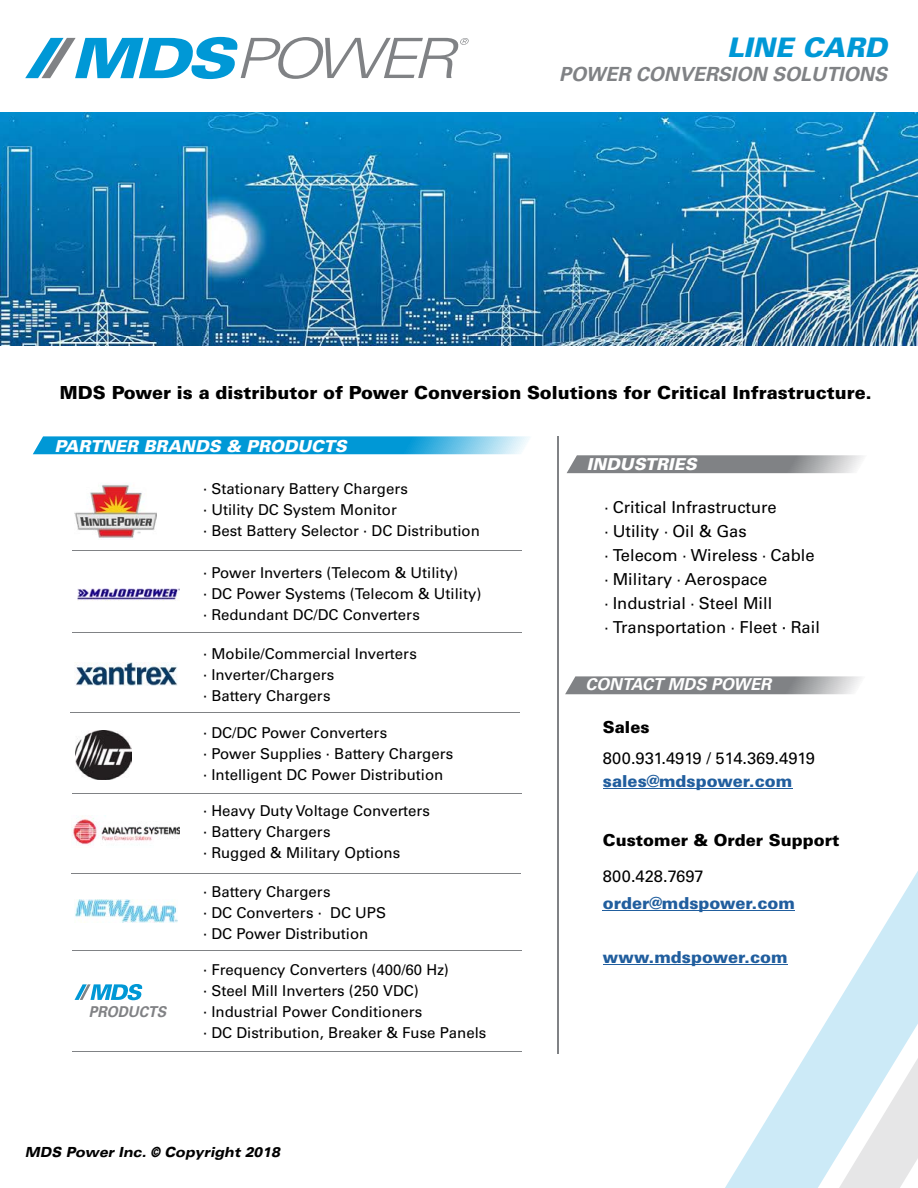
<style>
.page{position:relative;width:918px;height:1188px;background:#fff}
.page>*{position:absolute;margin:0;border:0;box-sizing:border-box;transform-origin:0 0}
.t1{font:italic 900 27px "Univers";color:#0098d6}
.t2{font:italic 700 19.5px "Univers";color:#808285}
.t3{font:900 18px "Univers";color:#000}
.t4{font:16.5px/24px "Univers";color:#000}
.t5{font:900 16.5px "Univers";color:#215e9e}
.t6{font:900 16.5px "Univers";color:#000}
.t7{font:italic 900 16.5px "Univers";color:#fff}
.t8{font:italic 700 16.5px "Univers";color:#fff}
.t9{font:italic 900 16.5px "Univers";color:#fff}
.t10{font:15px/21px "Univers";color:#000}
.t11{font:italic 700 15px "Univers";color:#818285;scale:.94 1}
.t12{font:italic 900 expanded 13.95px "Univers";color:#000;scale:.86 1}
.s1{font-size:15px}
</style>
<div class="page">
<svg style="left:33px;top:436px;width:497px;height:18px;background:#26a7dc"></svg>
<img style="left:75px;top:484px;width:82px;height:54px">
<img style="left:78px;top:588px;width:102px;height:13px">
<img style="left:76px;top:730px;width:56px;height:50px">
<img style="left:72px;top:816px;width:108px;height:29px">
<img style="left:76px;top:663px;width:101px;height:22px">
<img style="left:75px;top:900px;width:102px;height:22px">
<svg style="left:75px;top:984px;width:68px;height:16px"></svg>
<hr style="left:72px;top:551px;width:449px;height:1px;background:#808285">
<hr style="left:70px;top:713px;width:450px;height:1px;background:#808285">
<hr style="left:72px;top:793px;width:449px;height:1px;background:#808285">
<hr style="left:72px;top:632px;width:449px;height:1px;background:#808285">
<hr style="left:71px;top:873px;width:449px;height:1px;background:#808285">
<hr style="left:72px;top:950px;width:449px;height:1px;background:#808285">
<hr style="left:72px;top:1051px;width:449px;height:1px;background:#808285">
<svg style="left:565px;top:676px;width:296px;height:18px;background:#939597"></svg>
<hr style="left:557px;top:436px;width:1px;height:617px;background:#808285">
<svg style="left:567px;top:455px;width:296px;height:18px;background:#929497"></svg>
<svg style="left:25px;top:37px;width:444px;height:42px"></svg>
<img style="left:0;top:112px;width:918px;height:234px">
<svg style="left:725px;top:871px;width:193px;height:317px"></svg>
<hr style="left:603px;top:788px;width:189px;height:1px;background:#215e9e">
<hr style="left:603px;top:910px;width:192px;height:1px;background:#215e9e">
<hr style="left:603px;top:964px;width:185px;height:1px;background:#215e9e">
<h1 class="t1" style="left:727px;top:30px;width:161px">LINE CARD</h1>
<h2 class="t2" style="left:559px;top:62px;width:329px">POWER CONVERSION SOLUTIONS</h2>
<p class="t3" style="left:60px;top:382px;width:813px">MDS Power is a distributor of Power Conversion Solutions for Critical Infrastructure.</p>
<p class="t7" style="left:55px;top:435px;width:294px">PARTNER BRANDS &amp; PRODUCTS</p>
<p class="t10" style="left:203px;top:478px;width:278px">· Stationary Battery Chargers<br>· Utility DC System Monitor<br>· Best Battery Selector · DC Distribution</p>
<p class="t10" style="left:203px;top:562px;width:280px">· Power Inverters (Telecom &amp; Utility)<br>· DC Power Systems (Telecom &amp; Utility) · Redundant DC/DC Converters</p>
<p class="t10" style="left:203px;top:643px;width:215px">· Mobile/Commercial Inverters · Inverter/Chargers<br>· Battery Chargers</p>
<p class="t10" style="left:203px;top:723px;width:252px">· DC/DC Power Converters<br>· Power Supplies · Battery Chargers · Intelligent DC Power Distribution</p>
<p class="t10" style="left:203px;top:800px;width:229px">· Heavy Duty Voltage Converters · Battery Chargers<br>· Rugged &amp; Military Options</p>
<p class="t11" style="left:89px;top:1003px;width:84px">PRODUCTS</p>
<p class="t10" style="left:203px;top:881px;width:185px">· Battery Chargers<br>· DC Converters · DC UPS · DC Power Distribution</p>
<p class="t10" style="left:203px;top:959px;width:285px">· Frequency Converters (400/60 Hz)<br>· Steel Mill Inverters (250 VDC)<br>· Industrial Power Conditioners<br>· DC Distribution, Breaker &amp; Fuse Panels</p>
<p class="t12" style="left:25px;top:1144px;width:298px">MDS Power Inc. © Copyright 2018</p>
<p class="t9" style="left:587px;top:454px;width:111px">INDUSTRIES</p>
<p class="t4" style="left:604px;top:495px;width:217px"><span class="s1">·</span> Critical Infrastructure<br><span class="s1">·</span> Utility <span class="s1">·</span> Oil &amp; Gas<br><span class="s1">·</span> Telecom <span class="s1">·</span> Wireless <span class="s1">·</span> Cable <span class="s1">·</span> Military <span class="s1">·</span> Aerospace<br><span class="s1">·</span> Industrial <span class="s1">·</span> Steel Mill<br><span class="s1">·</span> Transportation <span class="s1">·</span> Fleet · Rail</p>
<p class="t8" style="left:585px;top:675px;width:187px">CONTACT MDS POWER</p>
<p class="t6" style="left:603px;top:716px;width:48px">Sales</p>
<p class="t4" style="left:603px;top:746px;width:214px">800.931.4919 / 514.369.4919</p>
<p class="t5" style="left:603px;top:770px;width:191px">sales@mdspower.com</p>
<p class="t6" style="left:603px;top:830px;width:238px">Customer &amp; Order Support</p>
<p class="t4" style="left:603px;top:864px;width:102px">800.428.7697</p>
<p class="t5" style="left:603px;top:893px;width:194px">order@mdspower.com</p>
<p class="t5" style="left:603px;top:947px;width:186px">www.mdspower.com</p>
</div>
